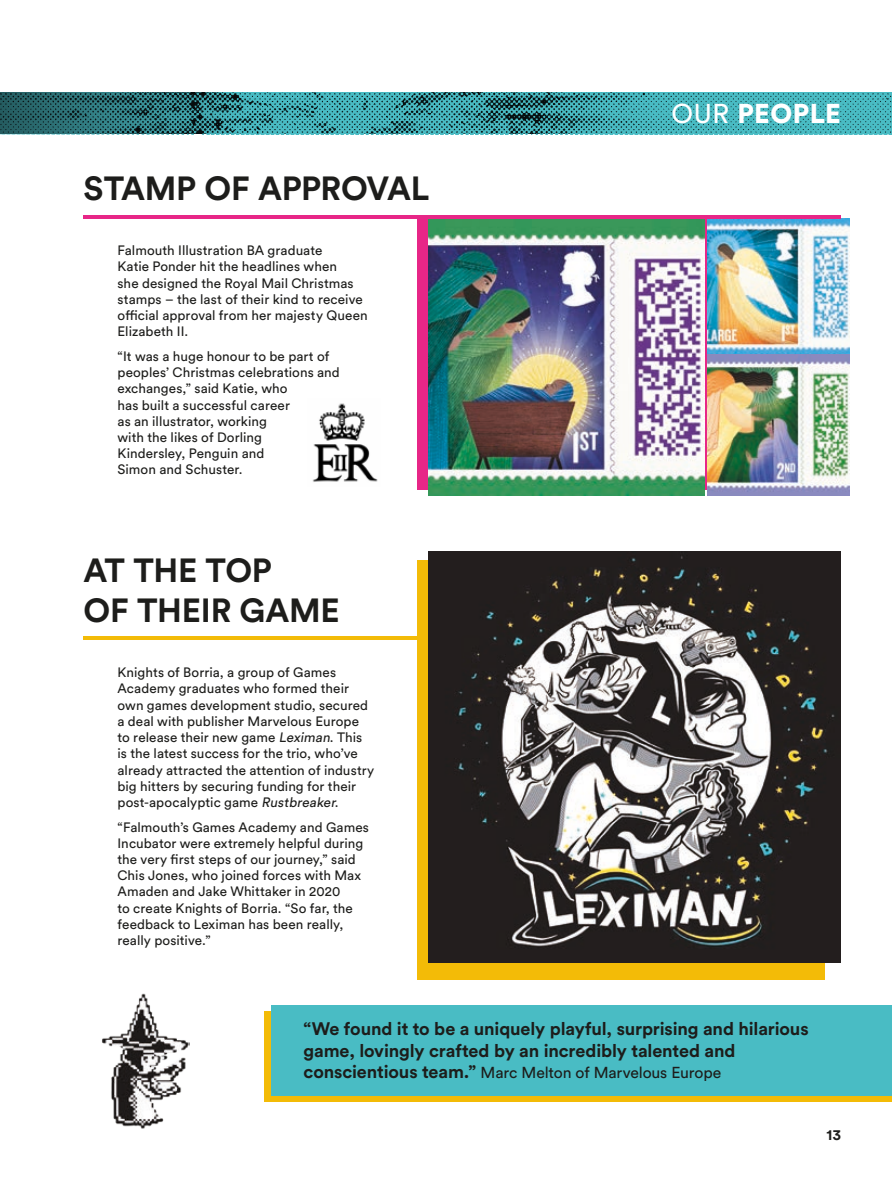
<style>
.page{position:relative;width:892px;height:1191px;background:#fff}
.page>*{position:absolute;margin:0;border:0;box-sizing:border-box;transform-origin:0 0}
.Body_copy{font:700 33.15px/39.8px "Circular Pro";letter-spacing:-.01em;color:#1d1d1b}
.t1{font:900 27px "Circular Pro";letter-spacing:.01em;color:#fff}
.t2{font:700 18px/21.6px "Circular Pro";letter-spacing:-.01em;color:#1d1d1b}
.t3{font:15.75px "Circular Pro";letter-spacing:-.01em;color:#1d1d1b}
.t4{font:700 15px "Circular Pro";color:#1d1d1b}
.Body_copy-2{font:13.5px/16.2px "Circular Pro";letter-spacing:.005em;color:#1d1d1b}
.s1{font-style:italic}
.s2{font-weight:400}
.s3{font-weight:700;font-size:18px}
</style>
<div class="page">
<img style="left:0;top:92px;width:892px;height:42px">
<div style="left:265px;top:1011px;width:627px;height:91px;background:#f3bb07"></div>
<div style="left:271px;top:1005px;width:621px;height:91px;background:#49bcc4"></div>
<div style="left:417px;top:560px;width:408px;height:420px;background:#f3bb07"></div>
<hr style="left:84px;top:636px;width:533px;height:4px;background:#f3bb07">
<img style="left:428px;top:551px;width:413px;height:411px">
<img style="left:102px;top:993px;width:87px;height:136px">
<div style="left:417px;top:217px;width:325px;height:272px;background:#e72687"></div>
<img style="left:708px;top:219px;width:141px;height:276px">
<img style="left:428px;top:219px;width:277px;height:276px">
<hr style="left:84px;top:215px;width:757px;height:4px;background:#e72687">
<img style="left:312px;top:403px;width:66px;height:79px">
<p class="Body_copy" style="left:84px;top:167px;width:347px">STAMP OF APPROVAL</p>
<p class="Body_copy-2" style="left:117px;top:242px;width:252px">Falmouth Illustration BA graduate<br>Katie Ponder hit the headlines when<br>she designed the Royal Mail Christmas stamps – the last of their kind to receive official approval from her majesty Queen Elizabeth II.</p>
<p class="Body_copy-2" style="left:117px;top:347px;width:224px">“It was a huge honour to be part of peoples’ Christmas celebrations and exchanges,” said Katie, who<br>has built a successful career<br>as an illustrator, working<br>with the likes of Dorling<br>Kindersley, Penguin and<br>Simon and Schuster.</p>
<p class="Body_copy" style="left:84px;top:549px;width:258px">AT THE TOP<br>OF THEIR GAME</p>
<p class="Body_copy-2" style="left:117px;top:664px;width:258px">Knights of Borria, a group of Games Academy graduates who formed their own games development studio, secured a deal with publisher Marvelous Europe to release their new game <span class="s1">Leximan</span>. This is the latest success for the trio, who’ve already attracted the attention of industry big hitters by securing funding for their post-apocalyptic game <span class="s1">Rustbreaker</span>.</p>
<p class="Body_copy-2" style="left:117px;top:818px;width:253px">“Falmouth’s Games Academy and Games Incubator were extremely helpful during the very first steps of our journey,” said Chis Jones, who joined forces with Max Amaden and Jake Whittaker in 2020<br>to create Knights of Borria. “So far, the feedback to Leximan has been really, really positive.”</p>
<h2 class="t1" style="left:671px;top:94px;width:171px"><span class="s2">OUR</span> PEOPLE</h2>
<p class="t2" style="left:303px;top:1017px;width:506px">“We found it to be a uniquely playful, surprising and hilarious game, lovingly crafted by an incredibly talented and</p>
<p class="t3" style="left:303px;top:1062px;width:419px"><span class="s3">conscientious team.”</span> Marc Melton of Marvelous Europe</p>
<p class="t4" style="left:826px;top:1124px;width:16px">13</p>
</div>
